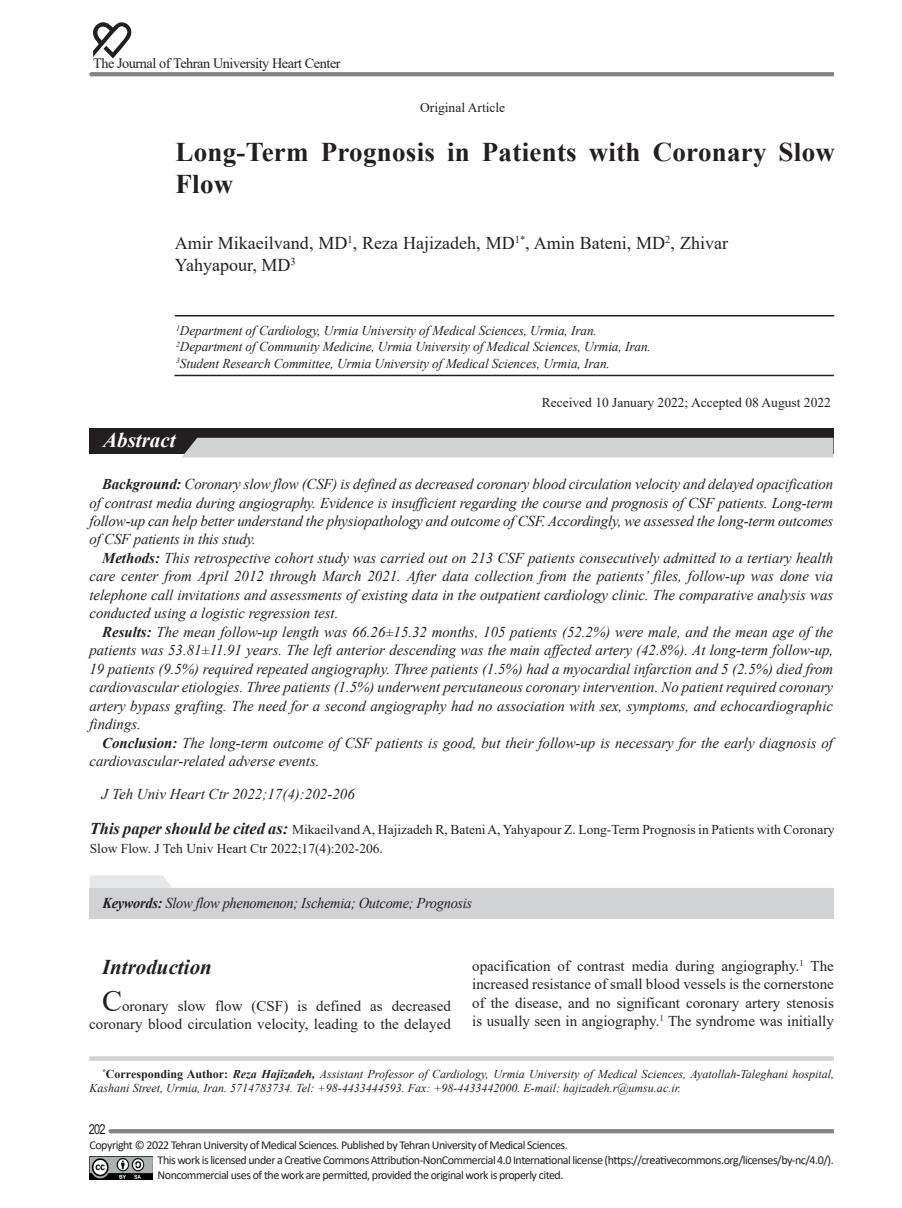
<style>
.page{position:relative;width:902px;height:1208px;background:#fff}
.page>*{position:absolute;margin:0;border:0;box-sizing:border-box;transform-origin:0 0}
.Titre_Maghale_01{font:700 27px/32.4px "Times New Roman";letter-spacing:.01em;color:#231f20}
.Title_Text_-_14{font:italic 700 21px "Times New Roman";color:#231f20}
.t1{font:italic 700 21px "Times New Roman";color:#fff}
.Asamei_Nevisandegane{font:18px/21.6px "Times New Roman";color:#231f20}
.Matne_Abstract__01{font:italic 15px/18.5px "Times New Roman";color:#231f20;text-align:justify}
.Text_-_Font_10{font:15px/18.5px "Times New Roman";color:#231f20;text-align:right}
.Keyword_01{font:italic 15px "Times New Roman";letter-spacing:-.02em;color:#231f20;scale:.96 1}
.t2{font:14.25px "Times New Roman";letter-spacing:-.03em;color:#231f20}
.Asamie_Nevisandegane{font:italic 13.5px "Times New Roman";letter-spacing:-.005em;color:#231f20}
.t3{font:13.5px/18.5px "Times New Roman";color:#231f20}
.t4{font:13.5px "Arial Narrow";color:#231f20}
.t5{font:12px/15px "Calibri";letter-spacing:-.04em;color:#231f20}
.t6{font:italic 12px/14.4px "Times New Roman";color:#231f20}
.s1{font-weight:700}
.s2{font-weight:700;font-style:italic;font-size:16.5px}
.s3{font-size:30px}
.s4{font-weight:700;font-style:normal}
</style>
<div class="page">
<svg style="left:89px;top:1056px;width:744px;height:4px;background:#d4d5d7"></svg>
<svg style="left:93px;top:22px;width:38px;height:36px"></svg>
<svg style="left:89px;top:72px;width:744px;height:4px;background:#838588"></svg>
<svg style="left:108px;top:1129px;width:725px;height:4px;background:#838588"></svg>
<img style="left:89px;top:1156px;width:64px;height:23px">
<hr style="left:175px;top:315px;width:659px;height:1px;background:#231f20">
<hr style="left:174px;top:375px;width:659px;height:1px;background:#231f20">
<div style="left:89px;top:428px;width:744px;height:26px;background:#231f20"></div>
<div style="left:182px;top:438px;width:651px;height:19px;background:#d1d2d4"></div>
<svg style="left:90px;top:875px;width:82px;height:13px"></svg>
<div style="left:90px;top:888px;width:744px;height:30px;background:#d1d2d4"></div>
<p class="t2" style="left:93px;top:54px;width:249px">The Journal of Tehran University Heart Center</p>
<p class="t3" style="left:420px;top:97px;width:87px">Original Article</p>
<p class="Titre_Maghale_01" style="left:175px;top:135px;width:661px">Long-Term Prognosis in Patients with Coronary Slow<br>Flow</p>
<p class="Asamei_Nevisandegane" style="left:175px;top:232px;width:554px">Amir Mikaeilvand, MD<sup>1</sup>, Reza Hajizadeh, MD<sup>1*</sup>, Amin Bateni, MD<sup>2</sup>, Zhivar<br>Yahyapour, MD<sup>3</sup></p>
<p class="Asamie_Nevisandegane" style="left:176px;top:321px;width:422px"><sup>1</sup>Department of Cardiology, Urmia University of Medical Sciences, Urmia, Iran.</p>
<p class="Asamie_Nevisandegane" style="left:176px;top:337px;width:476px"><sup>2</sup>Department of Community Medicine, Urmia University of Medical Sciences, Urmia, Iran.</p>
<p class="Asamie_Nevisandegane" style="left:176px;top:354px;width:435px"><sup>3</sup>Student Research Committee, Urmia University of Medical Sciences, Urmia, Iran.</p>
<p class="t1" style="left:103px;top:425px;width:74px">Abstract</p>
<p class="t3" style="left:541px;top:393px;width:291px">Received 10 January 2022; Accepted 08 August 2022</p>
<p class="Matne_Abstract__01" style="left:89px;top:474px;width:745px;text-indent:13px"><span class="s1">Background:</span> Coronary slow flow (CSF) is defined as decreased coronary blood circulation velocity and delayed opacification of contrast media during angiography. Evidence is insufficient regarding the course and prognosis of CSF patients. Long-term follow-up can help better understand the physiopathology and outcome of CSF. Accordingly, we assessed the long-term outcomes of CSF patients in this study.</p>
<p class="Matne_Abstract__01" style="left:89px;top:548px;width:745px;text-indent:13px"><span class="s1">Methods:</span> This retrospective cohort study was carried out on 213 CSF patients consecutively admitted to a tertiary health care center from April 2012 through March 2021. After data collection from the patients’ files, follow-up was done via telephone call invitations and assessments of existing data in the outpatient cardiology clinic. The comparative analysis was conducted using a logistic regression test.</p>
<p class="Matne_Abstract__01" style="left:89px;top:622px;width:745px;text-indent:13px"><span class="s1">Results:</span> The mean follow-up length was 66.26±15.32 months, 105 patients (52.2%) were male, and the mean age of the patients was 53.81±11.91 years. The left anterior descending was the main affected artery (42.8%). At long-term follow-up, 19 patients (9.5%) required repeated angiography. Three patients (1.5%) had a myocardial infarction and 5 (2.5%) died from cardiovascular etiologies. Three patients (1.5%) underwent percutaneous coronary intervention. No patient required coronary artery bypass grafting. The need for a second angiography had no association with sex, symptoms, and echocardiographic findings.</p>
<p class="Matne_Abstract__01" style="left:89px;top:733px;width:745px;text-indent:13px"><span class="s1">Conclusion:</span> The long-term outcome of CSF patients is good, but their follow-up is necessary for the early diagnosis of cardiovascular-related adverse events.</p>
<p class="Matne_Abstract__01" style="left:102px;top:785px;width:255px">J Teh Univ Heart Ctr 2022;17(4):202-206</p>
<p class="t3" style="left:90px;top:820px;width:746px"><span class="s2">This paper should be cited as:</span> Mikaeilvand A, Hajizadeh R, Bateni A, Yahyapour Z. Long-Term Prognosis in Patients with Coronary<br>Slow Flow. J Teh Univ Heart Ctr 2022;17(4):202-206.</p>
<p class="Keyword_01" style="left:102px;top:893px;width:387px"><span class="s1">Keywords:</span> Slow flow phenomenon; Ischemia; Outcome; Prognosis</p>
<p class="Title_Text_-_14" style="left:102px;top:952px;width:111px">Introduction</p>
<p class="Text_-_Font_10" style="left:89px;top:995px;width:363px"><span class="s3">C</span>oronary slow flow (CSF) is defined as decreased coronary blood circulation velocity, leading to the delayed</p>
<p class="Text_-_Font_10" style="left:472px;top:956px;width:363px;text-align:justify">opacification of contrast media during angiography.<sup>1</sup> The increased resistance of small blood vessels is the cornerstone of the disease, and no significant coronary artery stenosis is usually seen in angiography.<sup>1</sup> The syndrome was initially</p>
<p class="t6" style="left:90px;top:1066px;width:746px;text-indent:13px"><sup>*</sup><span class="s4">Corresponding Author:</span> <span class="s1">Reza Hajizadeh,</span> Assistant Professor of Cardiology, Urmia University of Medical Sciences, Ayatollah-Taleghani hospital,<br>Kashani Street, Urmia, Iran. 5714783734. Tel: +98-4433444593. Fax: +98-4433442000. E-mail: hajizadeh.r@umsu.ac.ir.</p>
<p class="t4" style="left:89px;top:1119px;width:18px">202</p>
<p class="t5" style="left:90px;top:1137px;width:479px">Copyright © 2022 Tehran University of Medical Sciences. Published by Tehran University of Medical Sciences.</p>
<p class="t5" style="left:158px;top:1152px;width:677px">This work is licensed under a Creative Commons Attribution-NonCommercial 4.0 International license (https://creativecommons.org/licenses/by-nc/4.0/).<br>Noncommercial uses of the work are permitted, provided the original work is properly cited.</p>
</div>
